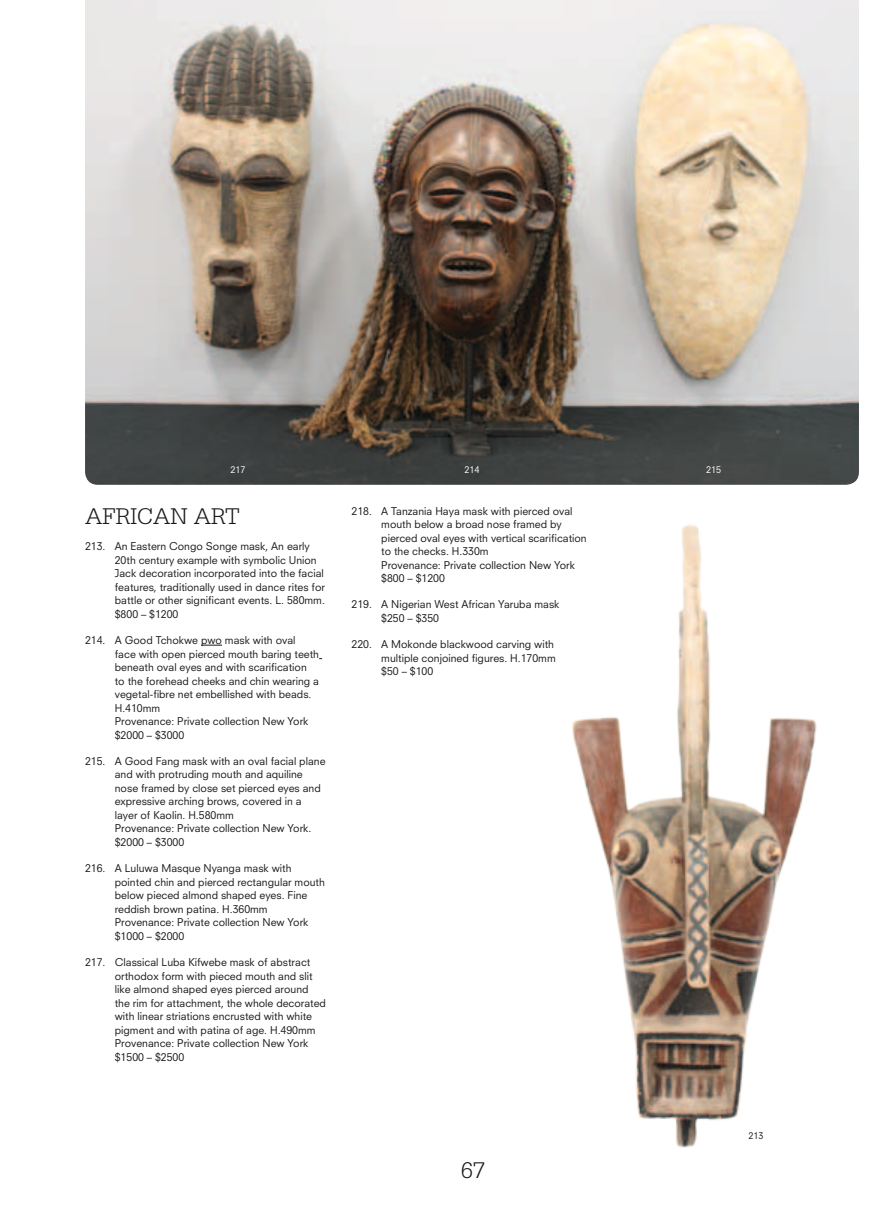
<style>
.page{position:relative;width:893px;height:1212px;background:#fff}
.page>*{position:absolute;margin:0;border:0;box-sizing:border-box;transform-origin:0 0}
.t1{font:300 24px "Serifa";color:#1a1918}
.t2{font:10.5px/13.5px "Neuzeit S";color:#1a1918}
.t3{font:9px "Neuzeit S";color:#fff}
.t4{font:9px "Neuzeit S";color:#1a1918}
</style>
<div class="page">
<svg style="left:201px;top:645px;width:21px;height:1px"></svg>
<img style="left:572px;top:524px;width:245px;height:624px">
<img style="left:85px;top:0;width:774px;height:485px">
<p class="t3" style="left:231px;top:464px;width:17px">217</p>
<p class="t3" style="left:464px;top:464px;width:17px">214</p>
<p class="t3" style="left:706px;top:464px;width:17px">215</p>
<h1 class="t1" style="left:85px;top:503px;width:156px">AFRICAN ART</h1>
<p class="t2" style="left:115px;top:540px;width:212px;text-indent:-30px">213. An Eastern Congo Songe mask, An early 20th century example with symbolic Union Jack decoration incorporated into the facial features, traditionally used in dance rites for battle or other significant events. L. 580mm. $800 – $1200</p>
<p class="t2" style="left:115px;top:633px;width:206px;text-indent:-30px">214. A Good Tchokwe pwo mask with oval face with open pierced mouth baring teeth beneath oval eyes and with scarification to the forehead cheeks and chin wearing a vegetal-fibre net embellished with beads.<br>H.410mm<br>Provenance: Private collection New York $2000 – $3000</p>
<p class="t2" style="left:115px;top:754px;width:212px;text-indent:-30px">215. A Good Fang mask with an oval facial plane and with protruding mouth and aquiline nose framed by close set pierced eyes and expressive arching brows, covered in a layer of Kaolin. H.580mm<br>Provenance: Private collection New York. $2000 – $3000</p>
<p class="t2" style="left:115px;top:861px;width:212px;text-indent:-30px">216. A Luluwa Masque Nyanga mask with pointed chin and pierced rectangular mouth below pieced almond shaped eyes. Fine reddish brown patina. H.360mm Provenance: Private collection New York $1000 – $2000</p>
<p class="t2" style="left:115px;top:955px;width:213px;text-indent:-30px">217. Classical Luba Kifwebe mask of abstract orthodox form with pieced mouth and slit like almond shaped eyes pierced around the rim for attachment, the whole decorated with linear striations encrusted with white pigment and with patina of age. H.490mm Provenance: Private collection New York $1500 – $2500</p>
<p class="t2" style="left:381px;top:504px;width:207px;text-indent:-30px">218. A Tanzania Haya mask with pierced oval mouth below a broad nose framed by pierced oval eyes with vertical scarification to the checks. H.330m<br>Provenance: Private collection New York $800 – $1200</p>
<p class="t2" style="left:381px;top:598px;width:180px;text-indent:-30px">219. A Nigerian West African Yaruba mask $250 – $350</p>
<p class="t2" style="left:381px;top:637px;width:176px;text-indent:-30px">220. A Mokonde blackwood carving with multiple conjoined figures. H.170mm $50 – $100</p>
<h1 class="t1" style="left:461px;top:1157px;width:25px">67</h1>
<p class="t4" style="left:749px;top:1130px;width:17px">213</p>
</div>
